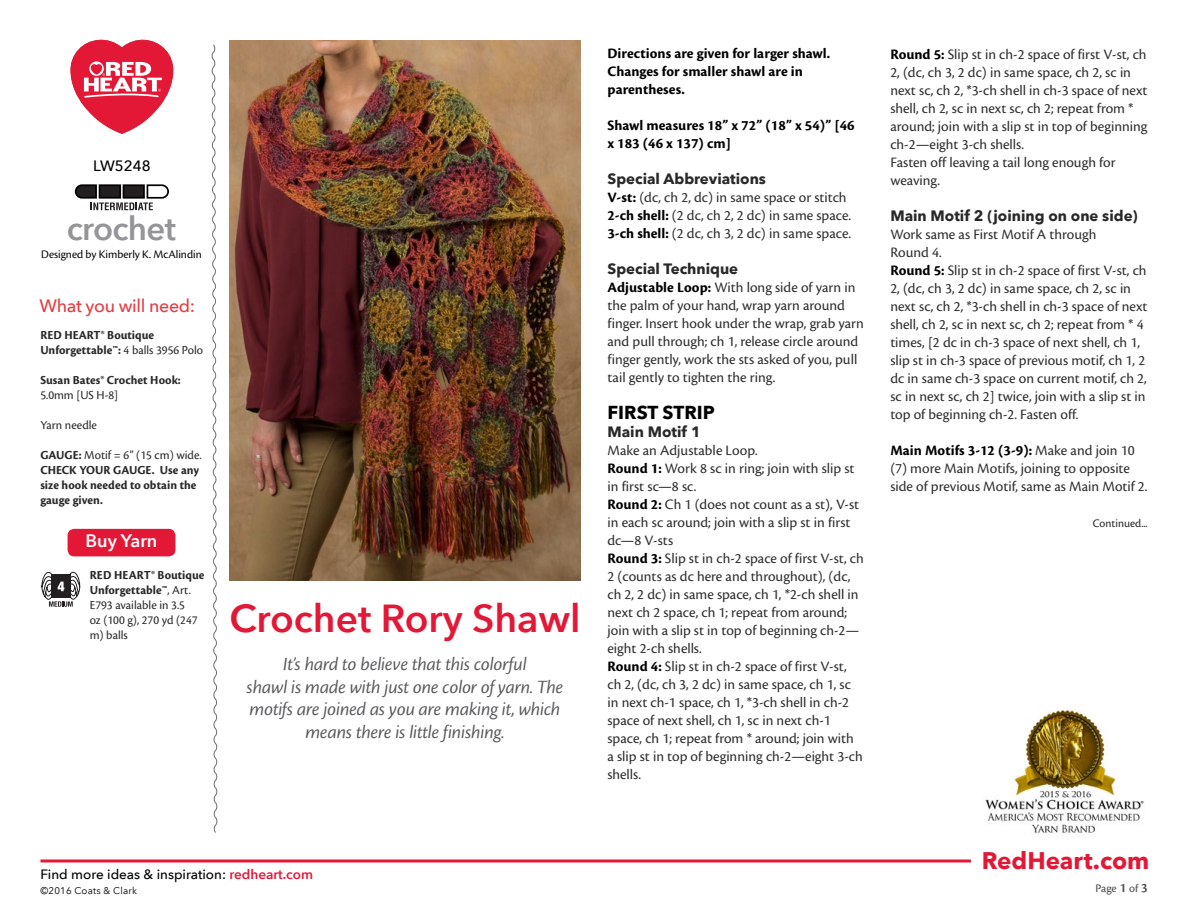
<style>
.page{position:relative;width:1188px;height:918px;background:#fff}
.page>*{position:absolute;margin:0;border:0;box-sizing:border-box;transform-origin:0 0}
.t1{font:600 39px "Avenir Next LT Pro";color:#e31837}
.t2{font:600 33px "Avenir Next LT Pro";letter-spacing:-.02em;color:#939598}
.t3{font:700 24px "Avenir Next LT Pro";color:#e31837}
.t4{font:19.5px/22.5px "Cronos Pro Disp It";letter-spacing:-.005em;color:#58595b;text-align:center}
.t5{font:700 18.75px "Avenir Next LT Pro";color:#000}
.t6{font:500 18px "Avenir Next LT Pro";letter-spacing:-.02em;color:#e53d44}
.t7{font:600 18px "Avenir Next LT Pro";color:#fff}
.t8{font:15px/18px "Cronos Pro";color:#2e2e2f}
.t9{font:700 15px/18px "Cronos Pro";color:#000}
.t10{font:700 15px "Avenir Next LT Pro";color:#292829}
.t11{font:500 15px "Avenir Next LT Pro";color:#000}
.t12{font:500 13.5px "Avenir Next LT Pro";color:#000}
.t13{font:700 12.75px/15px "Cronos Pro";letter-spacing:.005em;color:#292829}
.t14{font:12.75px/15px "Cronos Pro";color:#292829}
.t15{font:12px "Cronos Pro Subh";color:#000}
.t16{font:12px "Cronos Pro";color:#292829}
.t17{font:12px "Cronos Pro";color:#4d4d4f}
.t18{font:9.75px "Avenir Next LT Pro";letter-spacing:.02em;color:#000}
.s1{font-weight:400}
.s2{font-weight:700}
.s3{font-weight:600;color:#e31837}
.s4{font-weight:700;color:#000}
.s5{font-family:"Cronos Pro Semibold Subh";font-size:13.5px}
</style>
<div class="page">
<hr style="left:40px;top:860px;width:931px;height:2px;background:#e31837">
<svg style="left:75px;top:184px;width:94px;height:26px"></svg>
<svg style="left:211px;top:44px;width:7px;height:789px"></svg>
<div style="left:68px;top:529px;width:107px;height:27px;background:#e31837;border-radius:7px"></div>
<svg style="left:41px;top:571px;width:40px;height:36px"></svg>
<img style="left:230px;top:40px;width:350px;height:540px">
<img style="left:985px;top:709px;width:159px;height:124px">
<svg style="left:71px;top:40px;width:102px;height:94px"></svg>
<p class="t11" style="left:93px;top:156px;width:59px">LW5248</p>
<h2 class="t2" style="left:67px;top:208px;width:111px">crochet</h2>
<p class="t15" style="left:41px;top:248px;width:162px">Designed by Kimberly K. McAlindin</p>
<p class="t6" style="left:40px;top:295px;width:157px">What you will need:</p>
<p class="t13" style="left:40px;top:328px;width:164px">RED HEART® Boutique<br>Unforgettable™: <span class="s1">4 balls 3956 Polo</span></p>
<p class="t13" style="left:40px;top:373px;width:142px">Susan Bates® Crochet Hook:</p>
<p class="t14" style="left:40px;top:388px;width:79px">5.0mm [US H-8]</p>
<p class="t14" style="left:40px;top:418px;width:58px">Yarn needle</p>
<p class="t13" style="left:40px;top:448px;width:163px">GAUGE: <span class="s1">Motif = 6” (15 cm) wide.<br></span>CHECK YOUR GAUGE. Use any size hook needed to obtain the gauge given.</p>
<p class="t7" style="left:86px;top:530px;width:73px">Buy Yarn</p>
<p class="t14" style="left:90px;top:568px;width:116px"><span class="s2">RED HEART® Boutique<br>Unforgettable™</span>, Art.<br>E793 available in 3.5<br>oz (100 g), 270 yd (247 m) balls</p>
<h1 class="t1" style="left:230px;top:594px;width:352px">Crochet Rory Shawl</h1>
<h3 class="t4" style="left:247px;top:653px;width:318px">It’s hard to believe that this colorful<br>shawl is made with just one color of yarn. The motifs are joined as you are making it, which means there is little finishing.</h3>
<p class="t12" style="left:40px;top:866px;width:274px">Find more ideas &amp; inspiration: <span class="s3">redheart.com</span></p>
<p class="t18" style="left:40px;top:885px;width:98px">©2016 Coats &amp; Clark</p>
<p class="t9" style="left:608px;top:45px;width:224px">Directions are given for larger shawl.<br>Changes for smaller shawl are in parentheses.</p>
<p class="t9" style="left:608px;top:117px;width:249px">Shawl measures 18” x 72” (18” x 54)” [46 x 183 (46 x 137) cm]</p>
<p class="t10" style="left:608px;top:170px;width:160px">Special Abbreviations</p>
<p class="t8" style="left:608px;top:189px;width:245px"><span class="s4">V-st:</span> (dc, ch 2, dc) in same space or stitch<br><span class="s4">2-ch shell:</span> (2 dc, ch 2, 2 dc) in same space.<br><span class="s4">3-ch shell:</span> (2 dc, ch 3, 2 dc) in same space.</p>
<p class="t10" style="left:608px;top:260px;width:132px">Special Technique</p>
<p class="t8" style="left:608px;top:279px;width:258px"><span class="s4">Adjustable Loop:</span> With long side of yarn in the palm of your hand, wrap yarn around finger. Insert hook under the wrap, grab yarn and pull through; ch 1, release circle around finger gently, work the sts asked of you, pull tail gently to tighten the ring.</p>
<p class="t5" style="left:608px;top:400px;width:109px">FIRST STRIP</p>
<p class="t10" style="left:608px;top:422px;width:95px">Main Motif 1</p>
<p class="t8" style="left:608px;top:441px;width:258px">Make an Adjustable Loop.<br><span class="s4">Round 1:</span> Work 8 sc in ring; join with slip st in first sc—8 sc.<br><span class="s4">Round 2:</span> Ch 1 (does not count as a st), V-st in each sc around; join with a slip st in first dc—8 V-sts<br><span class="s4">Round 3:</span> Slip st in ch-2 space of first V-st, ch 2 (counts as dc here and throughout), (dc, ch 2, 2 dc) in same space, ch 1, *2-ch shell in next ch 2 space, ch 1; repeat from around; join with a slip st in top of beginning ch-2— eight 2-ch shells.<br><span class="s4">Round 4:</span> Slip st in ch-2 space of first V-st, ch 2, (dc, ch 3, 2 dc) in same space, ch 1, sc in next ch-1 space, ch 1, *3-ch shell in ch-2 space of next shell, ch 1, sc in next ch-1 space, ch 1; repeat from * around; join with a slip st in top of beginning ch-2—eight 3-ch shells.</p>
<p class="t8" style="left:890px;top:45px;width:259px"><span class="s4">Round 5:</span> Slip st in ch-2 space of first V-st, ch 2, (dc, ch 3, 2 dc) in same space, ch 2, sc in next sc, ch 2, *3-ch shell in ch-3 space of next shell, ch 2, sc in next sc, ch 2; repeat from * around; join with a slip st in top of beginning ch-2—eight 3-ch shells.<br>Fasten off leaving a tail long enough for weaving.</p>
<p class="t10" style="left:890px;top:206px;width:249px">Main Motif 2 (joining on one side)</p>
<p class="t8" style="left:890px;top:225px;width:259px">Work same as First Motif A through<br>Round 4.<br><span class="s4">Round 5:</span> Slip st in ch-2 space of first V-st, ch 2, (dc, ch 3, 2 dc) in same space, ch 2, sc in next sc, ch 2, *3-ch shell in ch-3 space of next shell, ch 2, sc in next sc, ch 2; repeat from * 4 times, [2 dc in ch-3 space of next shell, ch 1, slip st in ch-3 space of previous motif, ch 1, 2 dc in same ch-3 space on current motif, ch 2, sc in next sc, ch 2] twice, join with a slip st in top of beginning ch-2. Fasten off.</p>
<p class="t8" style="left:890px;top:441px;width:259px"><span class="s4">Main Motifs 3-12 (3-9):</span> Make and join 10 (7) more Main Motifs, joining to opposite side of previous Motif, same as Main Motif 2.</p>
<p class="t16" style="left:1093px;top:516px;width:56px">Continued...</p>
<h3 class="t3" style="left:982px;top:846px;width:169px">RedHeart.com</h3>
<p class="t17" style="left:1095px;top:881px;width:54px">Page <span class="s5">1</span> of <span class="s5">3</span></p>
</div>
